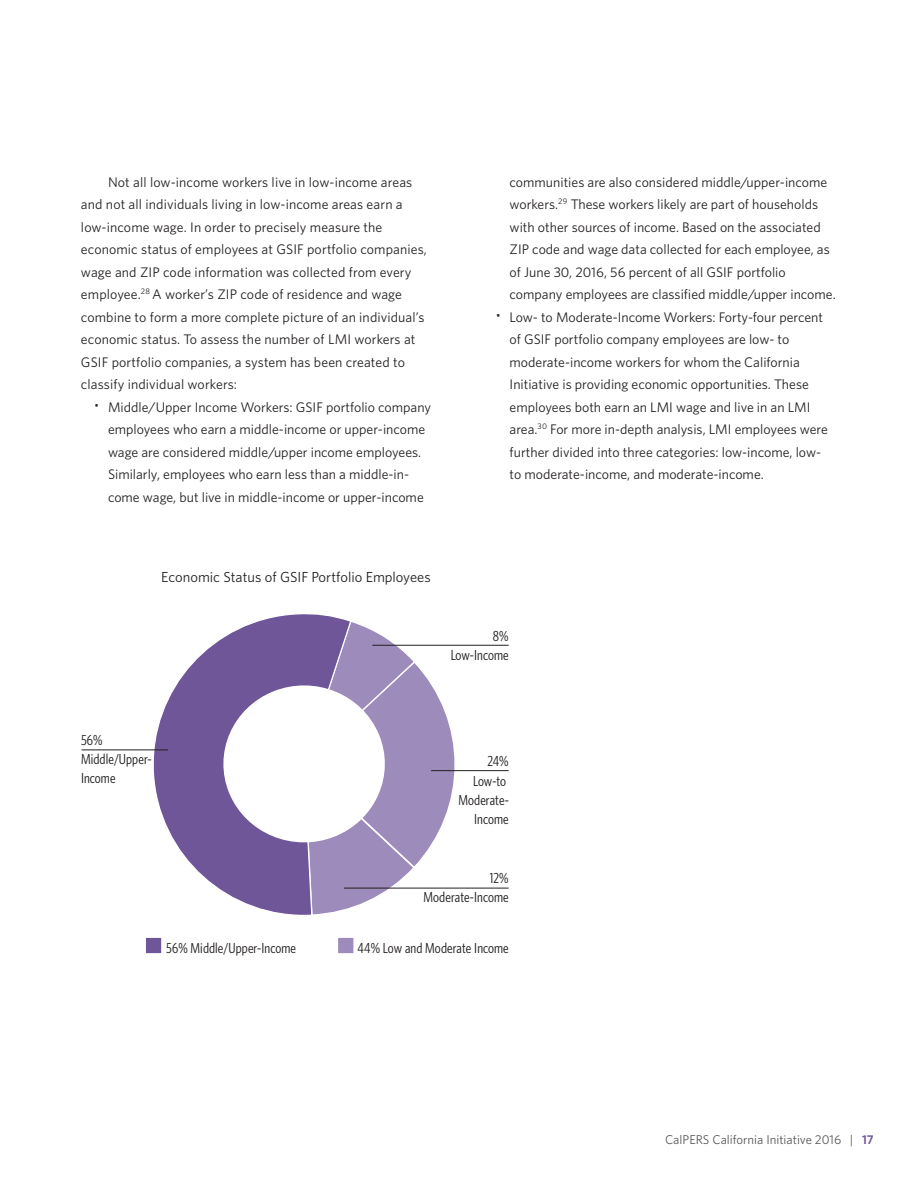
<style>
.page{position:relative;width:918px;height:1188px;background:#fff}
.page>*{position:absolute;margin:0;border:0;box-sizing:border-box;transform-origin:0 0}
.t1{font:14.55px/19.4px "Whitney Condensed";letter-spacing:.01em;color:#231f20;text-align:right}
.t2{font:14.55px "Whitney";color:#231f20}
.t3{font:13.8px/22.5px "Whitney";color:#231f20}
.t4{font:12.75px "Whitney";color:#57585a}
.s1{font-weight:600;color:#6f5699}
</style>
<div class="page">
<svg style="left:148px;top:614px;width:197px;height:270px"></svg>
<svg style="left:213px;top:620px;width:256px;height:295px"></svg>
<hr style="left:344px;top:888px;width:165px;height:1px;background:#231f20">
<hr style="left:372px;top:645px;width:137px;height:1px;background:#231f20">
<hr style="left:431px;top:770px;width:78px;height:1px;background:#231f20">
<hr style="left:82px;top:749px;width:86px;height:1px;background:#231f20">
<div style="left:145px;top:937px;width:17px;height:17px;background:#6f5699;border:1px solid #fff"></div>
<div style="left:338px;top:937px;width:16px;height:17px;background:#9d8bbb"></div>
<div style="left:337px;top:937px;width:18px;height:17px;border:1px solid #fff"></div>
<p class="t3" style="left:81px;top:170px;width:348px;text-indent:27px">Not all low-income workers live in low-income areas and not all individuals living in low-income areas earn a low-income wage. In order to precisely measure the economic status of employees at GSIF portfolio companies, wage and ZIP code information was collected from every employee.<sup>28</sup> A worker’s ZIP code of residence and wage combine to form a more complete picture of an individual’s economic status. To assess the number of LMI workers at GSIF portfolio companies, a system has been created to classify individual workers:</p>
<p class="t3" style="left:108px;top:395px;width:325px;text-indent:-14px"><sup>•</sup> Middle/Upper Income Workers: GSIF portfolio company employees who earn a middle-income or upper-income wage are considered middle/upper income employees.<br>Similarly, employees who earn less than a middle-in&shy;come wage, but live in middle-income or upper-income</p>
<p class="t3" style="left:510px;top:170px;width:328px">communities are also considered middle/upper-income workers.<sup>29</sup> These workers likely are part of households with other sources of income. Based on the associated ZIP code and wage data collected for each employee, as of June 30, 2016, 56 percent of all GSIF portfolio company employees are classified middle/upper income.</p>
<p class="t3" style="left:510px;top:305px;width:320px;text-indent:-13px"><sup>•</sup> Low- to Moderate-Income Workers: Forty-four percent of GSIF portfolio company employees are low- to moderate-income workers for whom the California Initiative is providing economic opportunities. These employees both earn an LMI wage and live in an LMI area.<sup>30</sup> For more in-depth analysis, LMI employees were further divided into three categories: low-income, low&shy;to moderate-income, and moderate-income.</p>
<p class="t2" style="left:161px;top:567px;width:271px">Economic Status of GSIF Portfolio Employees</p>
<p class="t1" style="left:451px;top:626px;width:59px">8%<br>Low-Income</p>
<p class="t1" style="left:81px;top:730px;width:72px;text-align:left">56%<br>Middle/Upper-<br>Income</p>
<p class="t1" style="left:458px;top:751px;width:52px">24%<br>Low-to<br>Moderate-<br>Income</p>
<p class="t1" style="left:423px;top:868px;width:87px">12%<br>Moderate-Income</p>
<p class="t1" style="left:166px;top:938px;width:131px">56% Middle/Upper-Income</p>
<p class="t1" style="left:358px;top:938px;width:153px">44% Low and Moderate Income</p>
<p class="t4" style="left:665px;top:1131px;width:210px">CalPERS California Initiative 2016 | <span class="s1">17</span></p>
</div>
